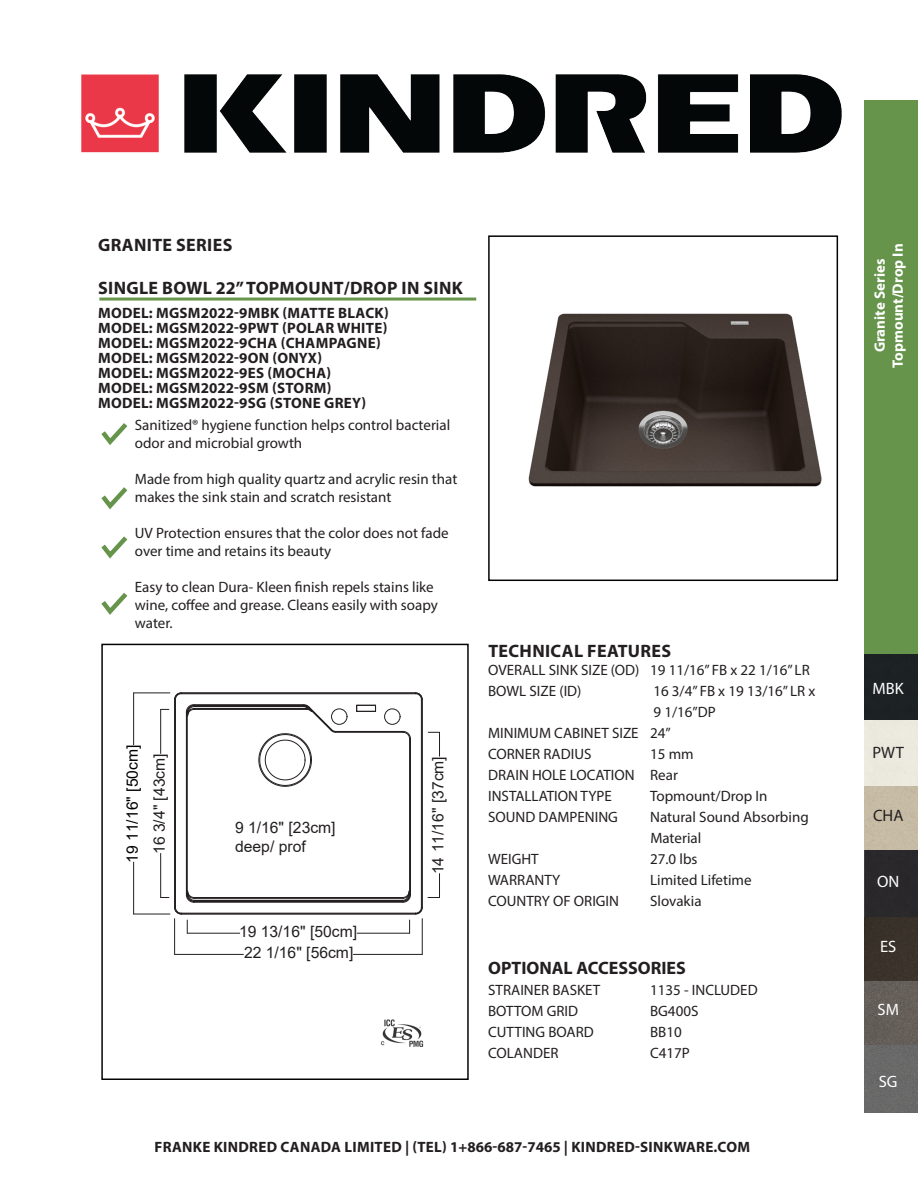
<style>
.page{position:relative;width:918px;height:1188px;background:#fff}
.page>*{position:absolute;margin:0;border:0;box-sizing:border-box;transform-origin:0 0}
.t1{font:700 18px "Myriad Pro";letter-spacing:.02em;color:#231f20}
.t2{font:700 18px "Myriad Pro";color:#231f20}
.t3{font:16.5px "Myriad Pro";color:#fff}
.t4{font:16.5px "Myriad Pro";color:#231f20}
.t5{font:15.75px/18.9px "Arial";color:#231f20}
.t6{font:15.75px "Arial";color:#000}
.t7{font:15px/18px "Myriad Pro";color:#231f20}
.t8{font:700 15px "Myriad Pro";letter-spacing:.02em;color:#231f20}
.t9{font:700 15px "Myriad Pro";color:#fff}
</style>
<div class="page">
<img style="left:81px;top:74px;width:761px;height:79px">
<svg style="left:101px;top:423px;width:27px;height:22px"></svg>
<svg style="left:101px;top:487px;width:27px;height:23px"></svg>
<svg style="left:101px;top:536px;width:27px;height:23px"></svg>
<svg style="left:101px;top:593px;width:27px;height:22px"></svg>
<hr style="left:99px;top:298px;width:377px;height:3px;background:#66944b">
<div style="left:488px;top:235px;width:350px;height:346px;border:2px solid #040503"></div>
<div style="left:101px;top:644px;width:368px;height:436px;border:2px solid #040503"></div>
<div style="left:865px;top:100px;width:53px;height:999px;background:#66944b"></div>
<hr style="left:134px;top:693px;width:36px;height:1px;background:#231f20">
<hr style="left:134px;top:914px;width:36px;height:1px;background:#231f20">
<hr style="left:133px;top:693px;width:1px;height:52px;background:#231f20">
<hr style="left:133px;top:862px;width:1px;height:52px;background:#231f20">
<hr style="left:174px;top:919px;width:1px;height:35px;background:#231f20">
<hr style="left:422px;top:919px;width:1px;height:35px;background:#231f20">
<hr style="left:175px;top:954px;width:68px;height:1px;background:#231f20">
<hr style="left:353px;top:954px;width:69px;height:1px;background:#231f20">
<hr style="left:187px;top:933px;width:53px;height:1px;background:#231f20">
<hr style="left:357px;top:933px;width:53px;height:1px;background:#231f20">
<hr style="left:160px;top:709px;width:1px;height:44px;background:#231f20">
<hr style="left:160px;top:853px;width:1px;height:45px;background:#231f20">
<svg style="left:161px;top:692px;width:279px;height:241px"></svg>
<img style="left:528px;top:313px;width:294px;height:174px">
<img style="left:380px;top:1019px;width:44px;height:28px">
<img style="left:864px;top:654px;width:54px;height:458px">
<p class="t1" style="left:98px;top:234px;width:136px">GRANITE SERIES</p>
<p class="t1" style="left:98px;top:276px;width:366px">SINGLE BOWL 22” TOPMOUNT/DROP IN SINK</p>
<p class="t8" style="left:98px;top:303px;width:292px">MODEL: MGSM2022-9MBK (MATTE BLACK)</p>
<p class="t8" style="left:98px;top:318px;width:291px">MODEL: MGSM2022-9PWT (POLAR WHITE)</p>
<p class="t8" style="left:98px;top:333px;width:284px">MODEL: MGSM2022-9CHA (CHAMPAGNE)</p>
<p class="t8" style="left:98px;top:348px;width:226px">MODEL: MGSM2022-9ON (ONYX)</p>
<p class="t8" style="left:98px;top:363px;width:235px">MODEL: MGSM2022-9ES (MOCHA)</p>
<p class="t8" style="left:98px;top:378px;width:235px">MODEL: MGSM2022-9SM (STORM)</p>
<p class="t8" style="left:98px;top:393px;width:270px">MODEL: MGSM2022-9SG (STONE GREY)</p>
<p class="t7" style="left:135px;top:416px;width:317px">Sanitized® hygiene function helps control bacterial odor and microbial growth</p>
<p class="t7" style="left:135px;top:470px;width:324px">Made from high quality quartz and acrylic resin that makes the sink stain and scratch resistant</p>
<p class="t7" style="left:135px;top:524px;width:315px">UV Protection ensures that the color does not fade over time and retains its beauty</p>
<p class="t7" style="left:135px;top:578px;width:304px">Easy to clean Dura- Kleen finish repels stains like wine, coffee and grease. Cleans easily with soapy water.</p>
<p class="t6" style="left:121px;top:863px;width:120px;rotate:-90deg">19 11/16" [50cm]</p>
<p class="t5" style="left:150px;top:854px;width:102px;rotate:-90deg">16 3/4" [43cm]</p>
<p class="t5" style="left:235px;top:818px;width:102px">9 1/16" [23cm] deep/ prof</p>
<p class="t5" style="left:239px;top:922px;width:120px">19 13/16" [50cm]</p>
<p class="t5" style="left:244px;top:943px;width:111px">22 1/16" [56cm]</p>
<p class="t5" style="left:429px;top:874px;width:120px;rotate:-90deg">14 11/16" [37cm]</p>
<p class="t1" style="left:488px;top:639px;width:184px">TECHNICAL FEATURES</p>
<p class="t7" style="left:488px;top:661px;width:323px">OVERALL SINK SIZE (OD) 19 11/16” FB x 22 1/16” LR</p>
<p class="t7" style="left:488px;top:682px;width:95px">BOWL SIZE (ID)</p>
<p class="t7" style="left:653px;top:682px;width:164px">16 3/4” FB x 19 13/16” LR x</p>
<p class="t7" style="left:654px;top:703px;width:64px">9 1/16”DP</p>
<p class="t7" style="left:488px;top:724px;width:184px">MINIMUM CABINET SIZE 24”</p>
<p class="t7" style="left:488px;top:745px;width:105px">CORNER RADIUS</p>
<p class="t7" style="left:650px;top:745px;width:45px">15 mm</p>
<p class="t7" style="left:488px;top:766px;width:191px">DRAIN HOLE LOCATION Rear</p>
<p class="t7" style="left:488px;top:787px;width:125px">INSTALLATION TYPE</p>
<p class="t7" style="left:650px;top:787px;width:119px">Topmount/Drop In</p>
<p class="t7" style="left:488px;top:808px;width:131px">SOUND DAMPENING</p>
<p class="t7" style="left:650px;top:808px;width:160px">Natural Sound Absorbing</p>
<p class="t7" style="left:650px;top:829px;width:52px">Material</p>
<p class="t7" style="left:488px;top:850px;width:52px">WEIGHT</p>
<p class="t7" style="left:650px;top:850px;width:49px">27.0 lbs</p>
<p class="t7" style="left:488px;top:871px;width:74px">WARRANTY</p>
<p class="t7" style="left:650px;top:871px;width:103px">Limited Lifetime</p>
<p class="t7" style="left:488px;top:892px;width:132px">COUNTRY OF ORIGIN</p>
<p class="t7" style="left:650px;top:892px;width:53px">Slovakia</p>
<p class="t2" style="left:488px;top:956px;width:199px">OPTIONAL ACCESSORIES</p>
<p class="t7" style="left:488px;top:980px;width:114px">STRAINER BASKET</p>
<p class="t7" style="left:650px;top:980px;width:109px">1135 - INCLUDED</p>
<p class="t7" style="left:488px;top:1001px;width:92px">BOTTOM GRID</p>
<p class="t7" style="left:650px;top:1001px;width:50px">BG400S</p>
<p class="t7" style="left:488px;top:1022px;width:107px">CUTTING BOARD</p>
<p class="t7" style="left:650px;top:1022px;width:33px">BB10</p>
<p class="t7" style="left:488px;top:1043px;width:72px">COLANDER</p>
<p class="t7" style="left:650px;top:1043px;width:41px">C417P</p>
<p class="t8" style="left:155px;top:1137px;width:597px">FRANKE KINDRED CANADA LIMITED | (TEL) 1+866-687-7465 | KINDRED-SINKWARE.COM</p>
<p class="t9" style="left:888px;top:368px;width:125px;rotate:-90deg">Topmount/Drop In</p>
<p class="t9" style="left:870px;top:352px;width:95px;rotate:-90deg">Granite Series</p>
<p class="t3" style="left:873px;top:678px;width:33px">MBK</p>
<p class="t4" style="left:872px;top:743px;width:33px">PWT</p>
<p class="t4" style="left:873px;top:805px;width:32px">CHA</p>
<p class="t3" style="left:877px;top:871px;width:24px">ON</p>
<p class="t3" style="left:880px;top:936px;width:18px">ES</p>
<p class="t3" style="left:878px;top:1000px;width:23px">SM</p>
<p class="t3" style="left:879px;top:1071px;width:20px">SG</p>
</div>
